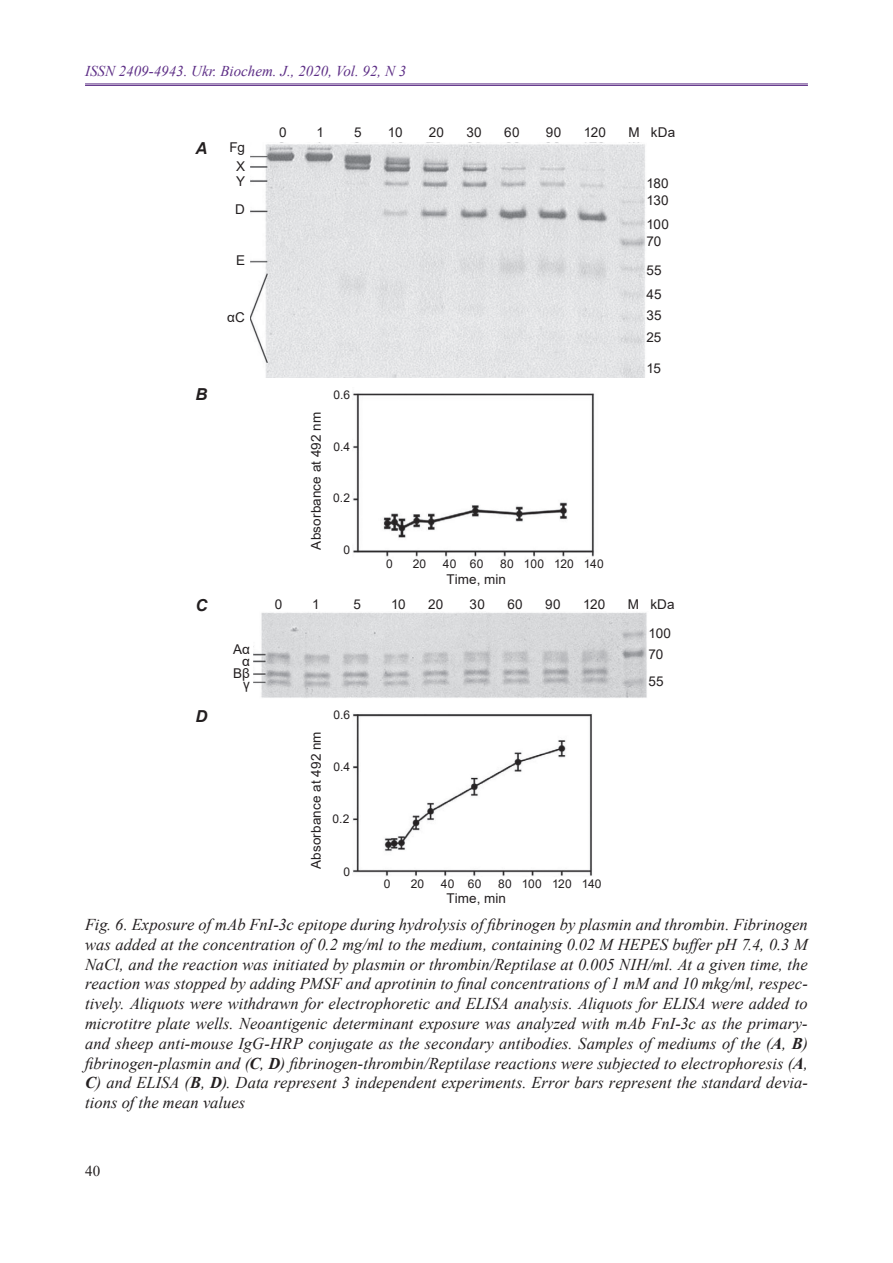
<style>
.page{position:relative;width:893px;height:1263px;background:#fff}
.page>*{position:absolute;margin:0;border:0;box-sizing:border-box;transform-origin:0 0}
.t1{font:italic 16.5px/19.8px "Times New Roman";color:#231f20;text-align:justify}
.t2{font:italic 700 16.5px "Arial";color:#231f20}
.t3{font:italic 15px "Times New Roman";color:#5d2e86}
.t4{font:15px "Times New Roman";color:#231f20}
.t5{font:13.5px/17px "Arial";letter-spacing:.01em;color:#231f20}
.t6{font:12px "Arial";letter-spacing:.015em;color:#231f20}
.s1{font-weight:700}
</style>
<div class="page">
<hr style="left:85px;top:84px;width:723px;height:1px;background:#5d2e86">
<hr style="left:85px;top:85px;width:723px;height:1px;background:#5d2e86">
<img style="left:250px;top:142px;width:395px;height:236px">
<img style="left:353px;top:393px;width:242px;height:164px">
<img style="left:254px;top:612px;width:393px;height:86px">
<img style="left:353px;top:713px;width:239px;height:163px">
<p class="t3" style="left:85px;top:61px;width:323px">ISSN 2409-4943. Ukr. Biochem. J., 2020, Vol. 92, N 3</p>
<p class="t5" style="left:279px;top:124px;width:9px">0</p>
<p class="t5" style="left:317px;top:124px;width:9px">1</p>
<p class="t5" style="left:354px;top:124px;width:9px">5</p>
<p class="t5" style="left:388px;top:124px;width:16px">10</p>
<p class="t5" style="left:429px;top:124px;width:17px">20</p>
<p class="t5" style="left:466px;top:124px;width:17px">30</p>
<p class="t5" style="left:504px;top:124px;width:17px">60</p>
<p class="t5" style="left:546px;top:124px;width:17px">90</p>
<p class="t5" style="left:584px;top:124px;width:24px">120</p>
<p class="t5" style="left:628px;top:124px;width:48px">M kDa</p>
<p class="t2" style="left:196px;top:137px;width:13px">A</p>
<p class="t5" style="left:229px;top:137px;width:17px;line-height:19.5px;text-align:center">Fg<br>X</p>
<p class="t5" style="left:235px;top:167px;width:11px;line-height:28.3px">Y<br>D</p>
<p class="t5" style="left:236px;top:252px;width:11px">E</p>
<p class="t5" style="left:227px;top:309px;width:19px">αC</p>
<p class="t5" style="left:646px;top:175px;width:24px">180<br>130</p>
<p class="t5" style="left:646px;top:216px;width:24px">100<br>70</p>
<p class="t5" style="left:646px;top:257px;width:17px;line-height:24.5px">55<br>45</p>
<p class="t5" style="left:646px;top:305px;width:17px;line-height:21.3px">35<br>25</p>
<p class="t5" style="left:646px;top:360px;width:16px">15</p>
<p class="t2" style="left:196px;top:383px;width:13px">B</p>
<p class="t6" style="left:333px;top:387px;width:18px">0.6</p>
<p class="t5" style="left:308px;top:549px;width:139px;rotate:-90deg">Absorbance at 492 nm</p>
<p class="t6" style="left:333px;top:438px;width:18px">0.4</p>
<p class="t6" style="left:333px;top:490px;width:19px">0.2</p>
<p class="t6" style="left:344px;top:541px;width:8px">0</p>
<p class="t6" style="left:386px;top:556px;width:8px">0</p>
<p class="t6" style="left:413px;top:556px;width:15px">20</p>
<p class="t6" style="left:443px;top:556px;width:42px">40 60</p>
<p class="t6" style="left:500px;top:556px;width:105px">80 100 120 140</p>
<p class="t5" style="left:446px;top:570px;width:61px">Time, min</p>
<p class="t2" style="left:196px;top:594px;width:13px">C</p>
<p class="t5" style="left:233px;top:643px;width:19px;line-height:11.7px;text-align:right">Aα α<br>Bβ</p>
<p class="t5" style="left:243px;top:676px;width:8px">γ</p>
<p class="t5" style="left:275px;top:595px;width:9px">0</p>
<p class="t5" style="left:312px;top:595px;width:9px">1</p>
<p class="t5" style="left:353px;top:595px;width:9px">5</p>
<p class="t5" style="left:391px;top:595px;width:16px">10</p>
<p class="t5" style="left:428px;top:595px;width:17px">20</p>
<p class="t5" style="left:470px;top:595px;width:17px">30</p>
<p class="t5" style="left:507px;top:595px;width:17px">60</p>
<p class="t5" style="left:545px;top:595px;width:17px">90</p>
<p class="t5" style="left:583px;top:595px;width:24px">120</p>
<p class="t5" style="left:628px;top:589px;width:48px;line-height:29.1px;text-align:right">M kDa<br>100</p>
<p class="t5" style="left:648px;top:645px;width:16px">70</p>
<p class="t5" style="left:648px;top:673px;width:17px">55</p>
<p class="t2" style="left:196px;top:705px;width:13px">D</p>
<p class="t6" style="left:333px;top:706px;width:18px">0.6</p>
<p class="t5" style="left:308px;top:869px;width:139px;rotate:-90deg">Absorbance at 492 nm</p>
<p class="t6" style="left:333px;top:759px;width:18px">0.4</p>
<p class="t6" style="left:332px;top:810px;width:19px">0.2</p>
<p class="t6" style="left:344px;top:863px;width:8px">0</p>
<p class="t6" style="left:384px;top:875px;width:8px">0</p>
<p class="t6" style="left:411px;top:875px;width:15px">20</p>
<p class="t6" style="left:441px;top:875px;width:42px">40 60</p>
<p class="t6" style="left:498px;top:875px;width:105px">80 100 120 140</p>
<p class="t5" style="left:446px;top:890px;width:61px">Time, min</p>
<p class="t1" style="left:85px;top:914px;width:724px">Fig. 6. Exposure of mAb FnI-3c epitope during hydrolysis of fibrinogen by plasmin and thrombin. Fibrinogen was added at the concentration of 0.2 mg/ml to the medium, containing 0.02 M HEPES buffer pH 7.4, 0.3 M NaCl, and the reaction was initiated by plasmin or thrombin/Reptilase at 0.005 NIH/ml. At a given time, the reaction was stopped by adding PMSF and aprotinin to final concentrations of 1 mM and 10 mkg/ml, respec&shy;tively. Aliquots were withdrawn for electrophoretic and ELISA analysis. Aliquots for ELISA were added to microtitre plate wells. Neoantigenic determinant exposure was analyzed with mAb FnI-3c as the primary&shy;and sheep anti-mouse IgG-HRP conjugate as the secondary antibodies. Samples of mediums of the (<span class="s1">A</span>, <span class="s1">B</span>) fibrinogen-plasmin and (<span class="s1">С</span>, <span class="s1">D</span>) fibrinogen-thrombin/Reptilase reactions were subjected to electrophoresis (<span class="s1">A</span>, <span class="s1">С</span>) and ELISA (<span class="s1">B</span>, <span class="s1">D</span>). Data represent 3 independent experiments. Error bars represent the standard devia&shy;tions of the mean values</p>
<p class="t4" style="left:85px;top:1160px;width:17px">40</p>
</div>
